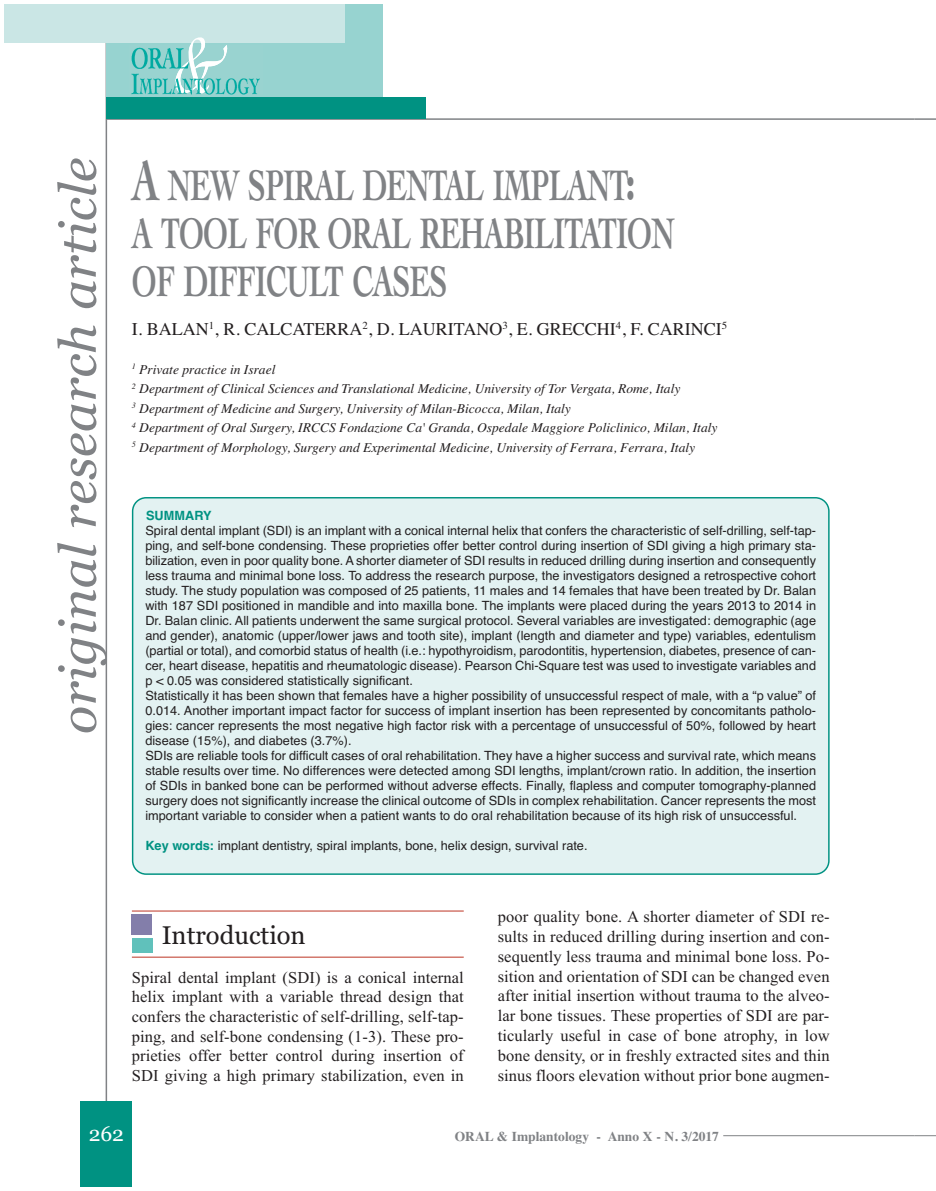
<style>
.page{position:relative;width:936px;height:1191px;background:#fff}
.page>*{position:absolute;margin:0;border:0;box-sizing:border-box;transform-origin:0 0}
.t1{font:italic 51px "Georgia";color:#808285;scale:1.04 1}
.t2{font:700 45px/48px "Cochin";letter-spacing:-.03em;color:#808285;scale:.65 1}
.t3{font:25.5px "Georgia";color:#231f20}
.t4{font:21px "Georgia";color:#fff}
.t5{font:18px "Times";color:#231f20}
.t6{font:16.5px/20px "Times New Roman";letter-spacing:.005em;color:#231f20;text-align:justify}
.t7{font:italic 13.5px/19.5px "Times";color:#231f20}
.t8{font:700 13.5px "Times";color:#808285}
.t9{font:12.75px/15px "Helvetica";color:#231f20}
.t10{font:700 12.75px "Helvetica";color:#009282}
.s1{font-size:60px}
.s2{font-weight:700;color:#009282}
</style>
<div class="page">
<svg style="left:914px;top:1135px;width:20px;height:1px"></svg>
<hr style="left:914px;top:118px;width:20px;height:2px;background:#808285">
<hr style="left:723px;top:1135px;width:191px;height:1px;background:#808285">
<hr style="left:106px;top:4px;width:1px;height:1182px;background:#808285">
<div style="left:81px;top:1101px;width:51px;height:85px;background:#009282"></div>
<hr style="left:106px;top:118px;width:808px;height:2px;background:#808285">
<div style="left:106px;top:4px;width:277px;height:113px;background:#97d3d0"></div>
<div style="left:106px;top:98px;width:319px;height:21px;background:#009282"></div>
<div style="left:4px;top:4px;width:340px;height:39px;background:#cae6e5"></div>
<svg style="left:190px;top:37px;width:15px;height:8px"></svg>
<img style="left:131px;top:47px;width:129px;height:48px">
<img style="left:175px;top:45px;width:52px;height:48px">
<hr style="left:132px;top:910px;width:331px;height:1px;background:#d3786d">
<hr style="left:132px;top:956px;width:331px;height:2px;background:#d3786d">
<div style="left:132px;top:914px;width:20px;height:20px;background:#837eaa"></div>
<div style="left:132px;top:938px;width:20px;height:14px;background:#60c1bb"></div>
<div style="left:132px;top:497px;width:697px;height:378px;background:#e3f2f2"></div>
<h1 class="t1" style="left:41px;top:734px;width:556px;rotate:-90deg">original research article</h1>
<h2 class="t2" style="left:132px;top:159px;width:836px"><span class="s1">A</span> NEW SPIRAL DENTAL IMPLANT<span class="s1">:<br></span>A TOOL FOR ORAL REHABILITATION<br>OF DIFFICULT CASES</h2>
<h3 class="t5" style="left:132px;top:312px;width:597px">I. BALAN<sup>1</sup>, R. CALCATERRA<sup>2</sup>, D. LAURITANO<sup>3</sup>, E. GRECCHI<sup>4</sup>, F. CARINCI<sup>5</sup></h3>
<p class="t7" style="left:132px;top:359px;width:587px"><sup>1</sup> Private practice in Israel<br><sup>2</sup> Department of Clinical Sciences and Translational Medicine, University of Tor Vergata, Rome, Italy<br><sup>3</sup> Department of Medicine and Surgery, University of Milan-Bicocca, Milan, Italy<br><sup>4</sup> Department of Oral Surgery, IRCCS Fondazione Ca' Granda, Ospedale Maggiore Policlinico, Milan, Italy <sup>5</sup> Department of Morphology, Surgery and Experimental Medicine, University of Ferrara, Ferrara, Italy</p>
<p class="t10" style="left:146px;top:507px;width:67px">SUMMARY</p>
<p class="t9" style="left:145px;top:523px;width:672px">Spiral dental implant (SDI) is an implant with a conical internal helix that confers the characteristic of self-drilling, self-tap&shy;ping, and self-bone condensing. These proprieties offer better control during insertion of SDI giving a high primary sta&shy;bilization, even in poor quality bone. A shorter diameter of SDI results in reduced drilling during insertion and consequently less trauma and minimal bone loss. To address the research purpose, the investigators designed a retrospective cohort study. The study population was composed of 25 patients, 11 males and 14 females that have been treated by Dr. Balan with 187 SDI positioned in mandible and into maxilla bone. The implants were placed during the years 2013 to 2014 in Dr. Balan clinic. All patients underwent the same surgical protocol. Several variables are investigated: demographic (age and gender), anatomic (upper/lower jaws and tooth site), implant (length and diameter and type) variables, edentulism (partial or total), and comorbid status of health (i.e.: hypothyroidism, parodontitis, hypertension, diabetes, presence of can&shy;cer, heart disease, hepatitis and rheumatologic disease). Pearson Chi-Square test was used to investigate variables and p &lt; 0.05 was considered statistically significant.<br>Statistically it has been shown that females have a higher possibility of unsuccessful respect of male, with a “p value” of 0.014. Another important impact factor for success of implant insertion has been represented by concomitants patholo&shy;gies: cancer represents the most negative high factor risk with a percentage of unsuccessful of 50%, followed by heart disease (15%), and diabetes (3.7%).<br>SDIs are reliable tools for difficult cases of oral rehabilitation. They have a higher success and survival rate, which means stable results over time. No differences were detected among SDI lengths, implant/crown ratio. In addition, the insertion of SDIs in banked bone can be performed without adverse effects. Finally, flapless and computer tomography-planned surgery does not significantly increase the clinical outcome of SDIs in complex rehabilitation. Cancer represents the most important variable to consider when a patient wants to do oral rehabilitation because of its high risk of unsuccessful.</p>
<p class="t9" style="left:145px;top:838px;width:443px"><span class="s2">Key words:</span> implant dentistry, spiral implants, bone, helix design, survival rate.</p>
<h3 class="t3" style="left:162px;top:916px;width:145px">Introduction</h3>
<p class="t6" style="left:132px;top:967px;width:333px">Spiral dental implant (SDI) is a conical internal helix implant with a variable thread design that confers the characteristic of self-drilling, self-tap&shy;ping, and self-bone condensing (1-3). These pro&shy;prieties offer better control during insertion of SDI giving a high primary stabilization, even in</p>
<p class="t6" style="left:497px;top:906px;width:333px">poor quality bone. A shorter diameter of SDI re&shy;sults in reduced drilling during insertion and con&shy;sequently less trauma and minimal bone loss. Po&shy;sition and orientation of SDI can be changed even after initial insertion without trauma to the alveo&shy;lar bone tissues. These properties of SDI are par&shy;ticularly useful in case of bone atrophy, in low bone density, or in freshly extracted sites and thin sinus floors elevation without prior bone augmen-</p>
<h3 class="t4" style="left:89px;top:1118px;width:37px">262</h3>
<p class="t8" style="left:455px;top:1123px;width:266px">ORAL &amp; Implantology - Anno X - N. 3/2017</p>
</div>
